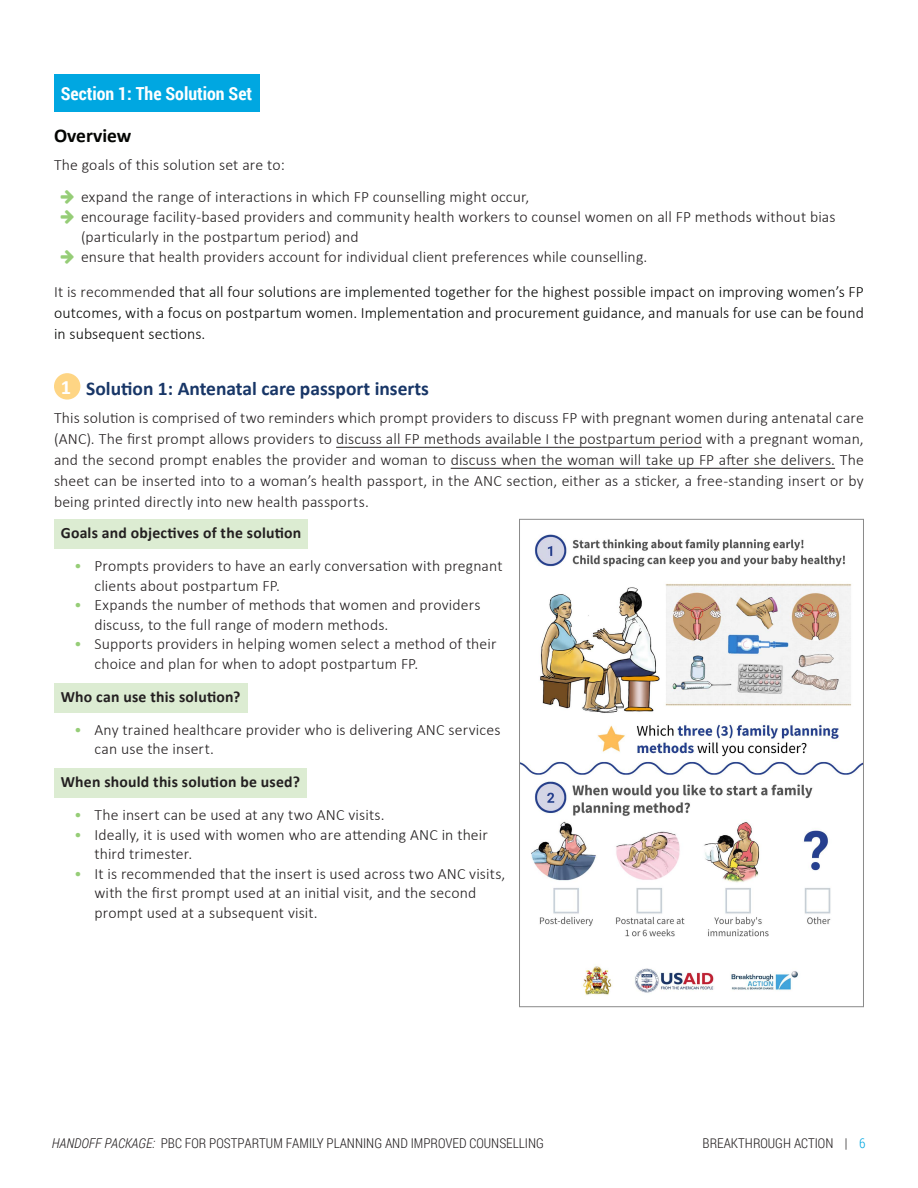
<style>
.page{position:relative;width:918px;height:1188px;background:#fff}
.page>*{position:absolute;margin:0;border:0;box-sizing:border-box;transform-origin:0 0}
.t1{font:700 19.5px "Calibri";color:#183667}
.t2{font:700 19.5px "Calibri";color:#040503}
.t3{font:700 18px "Roboto Condensed";color:#fff}
.t4{font:300 15.75px/19.5px "Calibri";letter-spacing:.01em;color:#231f20}
.t5{font:300 15.75px/21px "Calibri";letter-spacing:.005em;color:#040503;text-align:justify}
.t6{font:700 15.75px "Calibri";letter-spacing:.015em;color:#231f20}
.t7{font:300 13.5px "Roboto Condensed";color:#231f20}
.s1{color:#231f20}
.s2{font-size:20.55px;color:#fff}
.s3{color:#96cd77}
.s4{font-style:italic}
.s5{color:#00a7e1}
</style>
<div class="page">
<div style="left:54px;top:74px;width:205px;height:37px;background:#00a7e1"></div>
<div style="left:54px;top:520px;width:254px;height:29px;background:#dcecd2"></div>
<div style="left:54px;top:683px;width:193px;height:30px;background:#dcecd2"></div>
<div style="left:54px;top:769px;width:253px;height:29px;background:#dcecd2"></div>
<div style="left:54px;top:373px;width:26px;height:27px;background:#fed584;border-radius:50%"></div>
<hr style="left:451px;top:468px;width:384px;height:1px;background:#231f20">
<hr style="left:336px;top:447px;width:366px;height:1px;background:#231f20">
<img style="left:521px;top:534px;width:341px;height:461px">
<p class="t3" style="left:61px;top:81px;width:193px">Section 1: The Solution Set</p>
<p class="t2" style="left:54px;top:123px;width:79px">Overview</p>
<p class="t4" style="left:81px;top:148px;width:450px;line-height:32.4px;text-indent:-27px">The goals of this solution set are to:<br>expand the range of interactions in which FP counselling might occur,</p>
<p class="t4" style="left:81px;top:205px;width:756px;line-height:20.4px">encourage facility-based providers and community health workers to counsel women on all FP methods without bias (particularly in the postpartum period) and<br>ensure that health providers account for individual client preferences while counselling.</p>
<p class="t5" style="left:54px;top:281px;width:811px"><span class="s1">It is recommend</span>ed that all four solutions are implemented together for the highest possible impact on improving women’s FP outcomes, with a focus on postpartum women. Implementation and procurement guidance, and manuals for use can be found in subsequent sections.</p>
<p class="t1" style="left:61px;top:376px;width:370px"><span class="s2">1</span> Solution 1: Antenatal care passport inserts</p>
<p class="t4" style="left:54px;top:407px;width:811px;line-height:21px;text-align:justify">This solution is comprised of two reminders which prompt providers to discuss FP with pregnant women during antenatal care (ANC). The first prompt allows providers to discuss all FP methods available I the postpartum period with a pregnant woman, and the second prompt enables the provider and woman to discuss when the woman will take up FP after she delivers. The sheet can be inserted into to a woman’s health passport, in the ANC section, either as a sticker, a free-standing insert or by being printed directly into new health passports.</p>
<p class="t6" style="left:61px;top:523px;width:242px">Goals and objectives of the solution</p>
<p class="t4" style="left:95px;top:556px;width:410px;text-indent:-20px"><span class="s3">•</span> Prompts providers to have an early conversation with pregnant clients about postpartum FP.</p>
<p class="t4" style="left:95px;top:595px;width:388px;text-indent:-20px"><span class="s3">•</span> Expands the number of methods that women and providers discuss, to the full range of modern methods.</p>
<p class="t4" style="left:95px;top:634px;width:404px;text-indent:-20px"><span class="s3">•</span> Supports providers in helping women select a method of their choice and plan for when to adopt postpartum FP.</p>
<p class="t6" style="left:61px;top:686px;width:181px">Who can use this solution?</p>
<p class="t4" style="left:95px;top:719px;width:408px;text-indent:-20px"><span class="s3">•</span> Any trained healthcare provider who is delivering ANC services can use the insert.</p>
<p class="t6" style="left:61px;top:772px;width:241px">When should this solution be used?</p>
<p class="t4" style="left:74px;top:805px;width:312px"><span class="s3">•</span> The insert can be used at any two ANC visits.</p>
<p class="t4" style="left:95px;top:824px;width:395px;text-indent:-20px"><span class="s3">•</span> Ideally, it is used with women who are attending ANC in their third trimester.</p>
<p class="t4" style="left:95px;top:863px;width:412px;text-indent:-20px"><span class="s3">•</span> It is recommended that the insert is used across two ANC visits, with the first prompt used at an initial visit, and the second prompt used at a subsequent visit.</p>
<p class="t7" style="left:52px;top:1134px;width:494px"><span class="s4">HANDOFF PACKAGE:</span> PBC FOR POSTPARTUM FAMILY PLANNING AND IMPROVED COUNSELLING</p>
<p class="t7" style="left:703px;top:1134px;width:164px">BREAKTHROUGH ACTION | <span class="s5">6</span></p>
</div>
